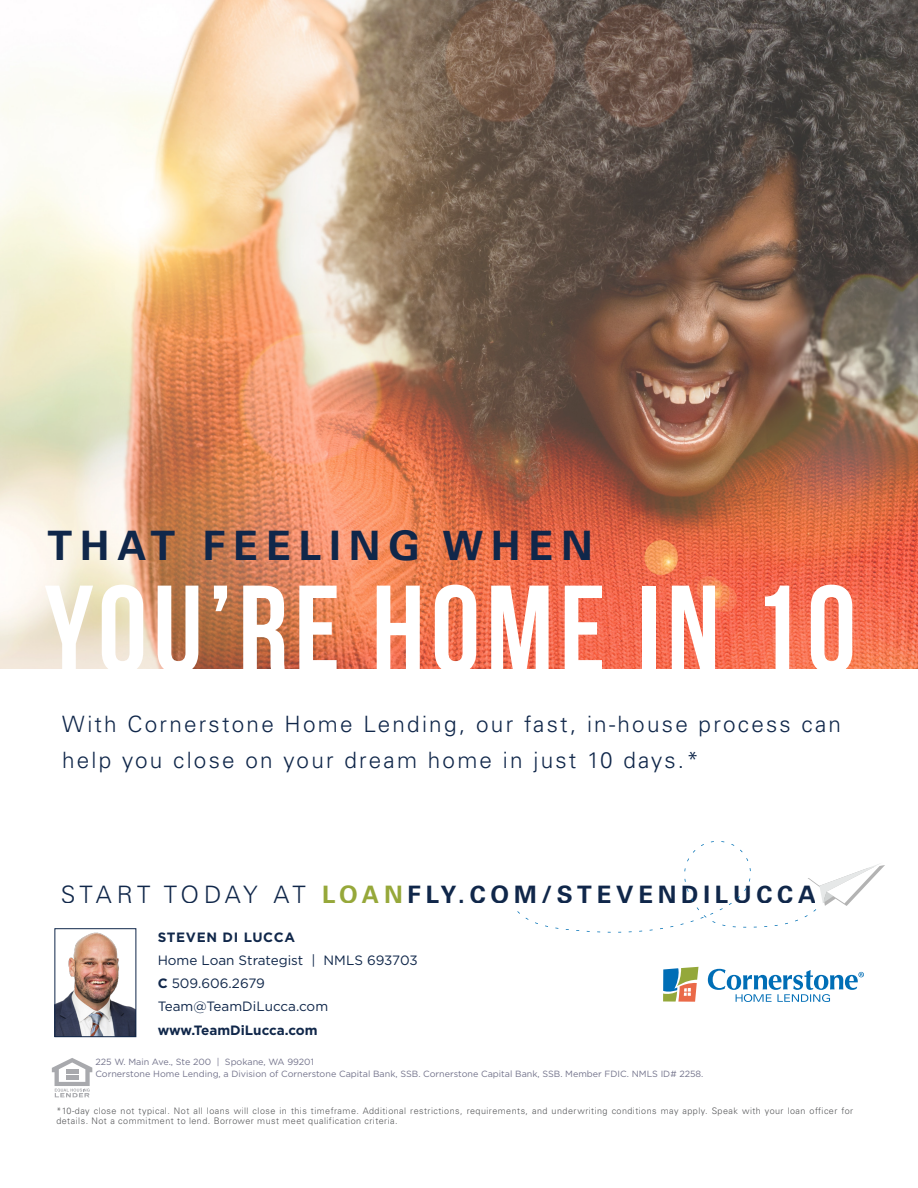
<style>
.page{position:relative;width:918px;height:1188px;background:#fff}
.page>*{position:absolute;margin:0;border:0;box-sizing:border-box;transform-origin:0 0}
.t1{font:700 124.2px "Bebas Neue";letter-spacing:.05em;color:#fff}
.t2{font:700 40.5px "Univers LT Std";letter-spacing:.2em;color:#10274a}
.t3{font:700 24px "Univers LT Std";letter-spacing:.2em;color:#10274a}
.t4{font:300 22.5px/36px "Univers LT Std";letter-spacing:.1em;color:#10274a}
.t5{font:13.5px/23.2px "Gotham";color:#10274a}
.t6{font:300 9px/10.8px "Univers LT Std";letter-spacing:.05em;color:#57585a}
.t7{font:9px/12px "Gotham";color:#74748c}
.s1{font-weight:300}
.s2{color:#96a83a}
.s3{font-weight:700}
</style>
<div class="page">
<img style="left:57px;top:932px;width:77px;height:103px">
<div style="left:55px;top:929px;width:81px;height:108px;border:1px solid #10274a"></div>
<svg style="left:663px;top:967px;width:35px;height:35px"></svg>
<svg style="left:708px;top:969px;width:156px;height:33px"></svg>
<img style="left:0;top:0;width:918px;height:669px">
<svg style="left:517px;top:841px;width:368px;height:92px"></svg>
<svg style="left:52px;top:1058px;width:40px;height:39px"></svg>
<p class="t2" style="left:47px;top:522px;width:547px">THAT FEELING WHEN</p>
<p class="t1" style="left:44px;top:561px;width:813px">YOU’RE HOME IN 10</p>
<h3 class="t4" style="left:62px;top:706px;width:780px">With Cornerstone Home Lending, our fast, in-house process can help you close on your dream home in just 10 days.*</h3>
<h3 class="t3" style="left:61px;top:880px;width:756px"><span class="s1">START TODAY AT</span> <span class="s2">LOAN</span>FLY.COM/STEVENDILUCCA</h3>
<p class="t5" style="left:158px;top:925px;width:262px"><span class="s3">STEVEN DI LUCCA<br></span>Home Loan Strategist | NMLS 693703<br><span class="s3">C</span> 509.606.2679<br>Team@TeamDiLucca.com <span class="s3">www.TeamDiLucca.com</span></p>
<p class="t7" style="left:95px;top:1055px;width:610px">225 W. Main Ave., Ste 200 | Spokane, WA 99201<br>Cornerstone Home Lending, a Division of Cornerstone Capital Bank, SSB. Cornerstone Capital Bank, SSB. Member FDIC. NMLS ID# 2258.</p>
<p class="t6" style="left:56px;top:1105px;width:798px">*10-day close not typical. Not all loans will close in this timeframe. Additional restrictions, requirements, and underwriting conditions may apply. Speak with your loan officer for details. Not a commitment to lend. Borrower must meet qualification criteria.</p>
</div>
